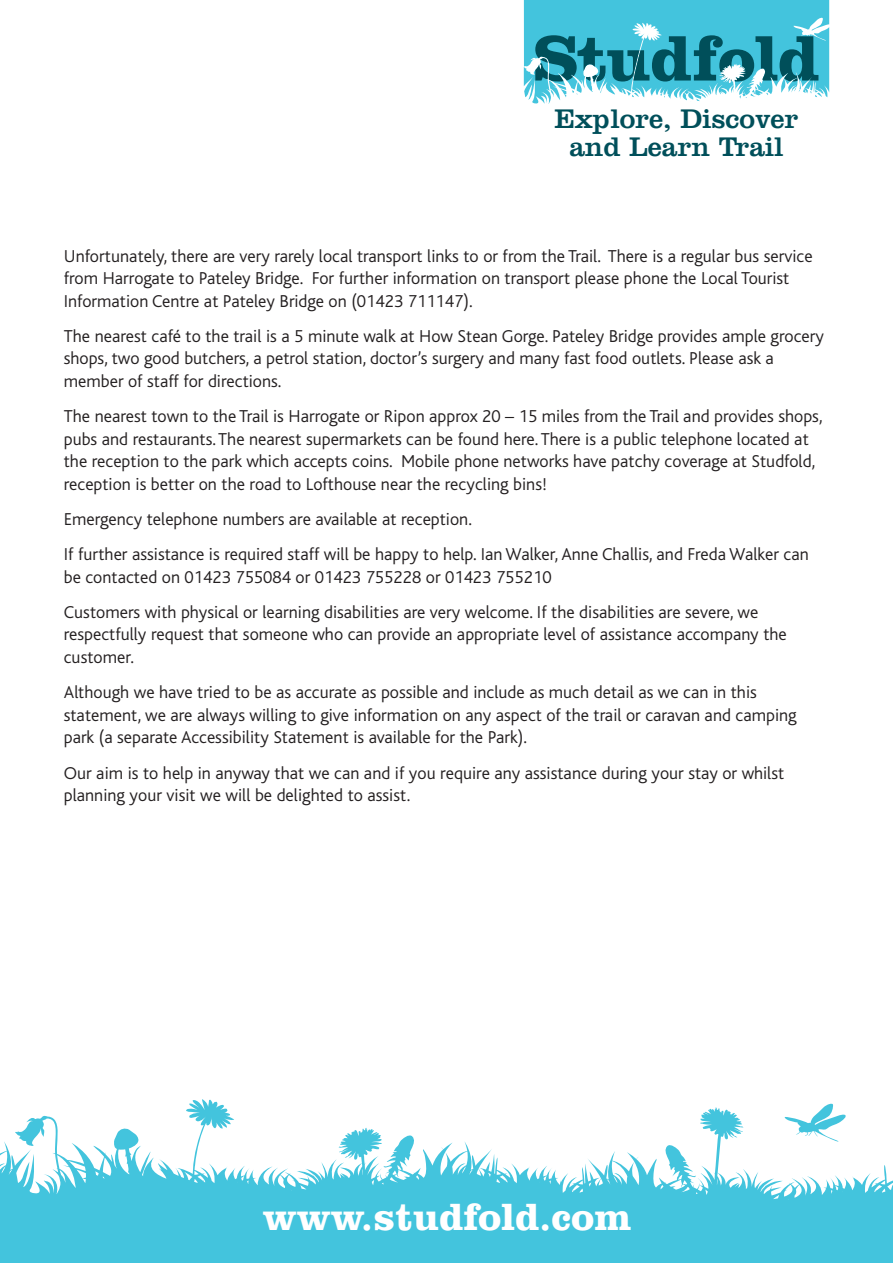
<style>
.page{position:relative;width:893px;height:1263px;background:#fff}
.page>*{position:absolute;margin:0;border:0;box-sizing:border-box;transform-origin:0 0}
.t1{font:700 39px "Clarendon BT";color:#fff}
.t2{font:28.05px/28px "Clarendon";color:#004f5a;text-align:center}
.t3{font:300 18px/22.5px "Bliss";color:#231f20}
</style>
<div class="page">
<svg style="left:524px;top:0;width:305px;height:104px;background:#55b7c9"></svg>
<svg style="left:0;top:1099px;width:893px;height:164px;fill:#43c4dd"></svg>
<h2 class="t2" style="left:554px;top:104px;width:246px">Explore, Discover and Learn Trail</h2>
<p class="t3" style="left:64px;top:245px;width:750px">Unfortunately, there are very rarely local transport links to or from the Trail. There is a regular bus service from Harrogate to Pateley Bridge. For further information on transport please phone the Local Tourist<br>Information Centre at Pateley Bridge on (01423 711147).</p>
<p class="t3" style="left:64px;top:325px;width:762px">The nearest café to the trail is a 5 minute walk at How Stean Gorge. Pateley Bridge provides ample grocery shops, two good butchers, a petrol station, doctor’s surgery and many fast food outlets. Please ask a member of staff for directions.</p>
<p class="t3" style="left:64px;top:405px;width:760px">The nearest town to the Trail is Harrogate or Ripon approx 20 – 15 miles from the Trail and provides shops, pubs and restaurants. The nearest supermarkets can be found here. There is a public telephone located at the reception to the park which accepts coins. Mobile phone networks have patchy coverage at Studfold, reception is better on the road to Lofthouse near the recycling bins!</p>
<p class="t3" style="left:64px;top:502px;width:747px;line-height:35.2px">Emergency telephone numbers are available at reception.<br>If further assistance is required staff will be happy to help. Ian Walker, Anne Challis, and Freda Walker can</p>
<p class="t3" style="left:64px;top:559px;width:696px;line-height:35.2px">be contacted on 01423 755084 or 01423 755228 or 01423 755210<br>Customers with physical or learning disabilities are very welcome. If the disabilities are severe, we</p>
<p class="t3" style="left:64px;top:624px;width:725px">respectfully request that someone who can provide an appropriate level of assistance accompany the customer.</p>
<p class="t3" style="left:64px;top:681px;width:734px">Although we have tried to be as accurate as possible and include as much detail as we can in this statement, we are always willing to give information on any aspect of the trail or caravan and camping park (a separate Accessibility Statement is available for the Park).</p>
<p class="t3" style="left:64px;top:762px;width:722px">Our aim is to help in anyway that we can and if you require any assistance during your stay or whilst planning your visit we will be delighted to assist.</p>
<h1 class="t1" style="left:263px;top:1193px;width:370px">www.studfold.com</h1>
</div>
